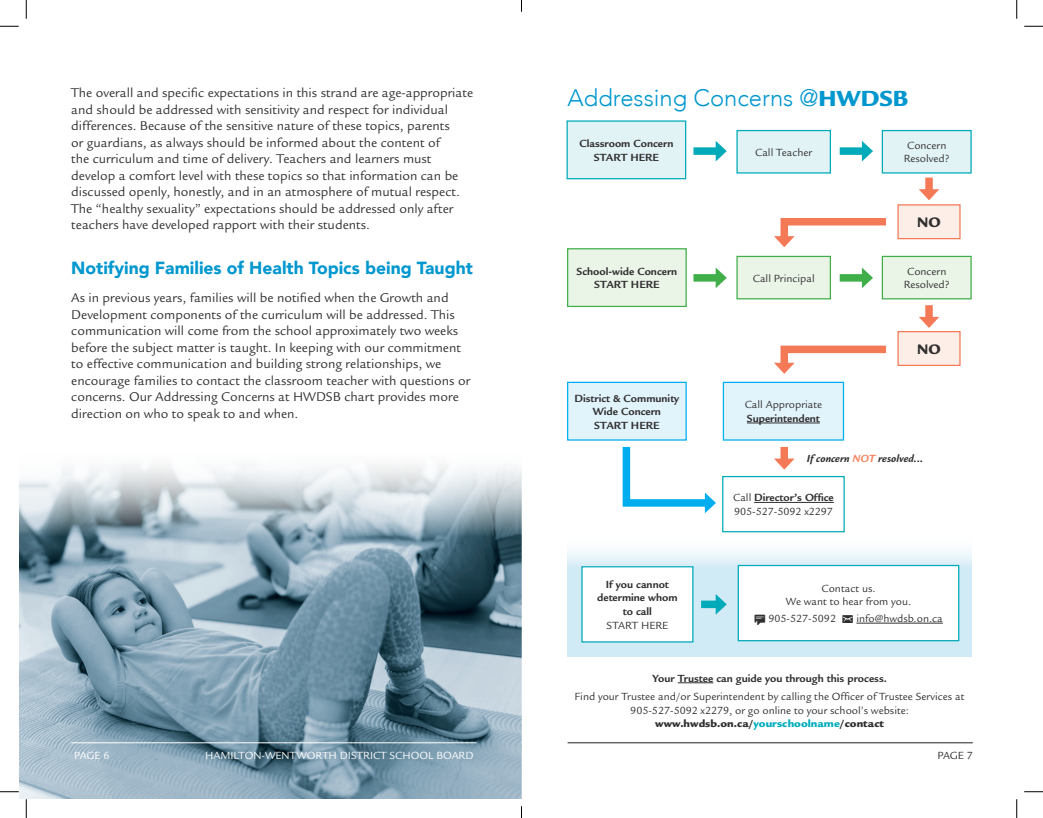
<style>
.page{position:relative;width:1043px;height:818px;background:#fff}
.page>*{position:absolute;margin:0;border:0;box-sizing:border-box;transform-origin:0 0}
.t1{font:300 23.75px "Avenir";color:#0097cf}
.t2{font:900 17.5px "Avenir";color:#0097cf}
.t3{font:900 15px "Legacy Sans Std";color:#312f30}
.t4{font:13.75px/16.5px "Legacy Sans Std";color:#312f30}
.t5{font:11.25px/13.5px "Legacy Sans Std";color:#312f30}
.t6{font:700 11.25px/13.5px "Legacy Sans Std";color:#312f30;text-align:center}
.t7{font:11.25px "Legacy Sans Std";color:#fff}
.t8{font:italic 700 11.25px "Legacy Sans Std";color:#312f30}
.s1{font-family:"Legacy Sans Std";font-weight:900}
.s2{font-weight:700}
.s3{color:#f4815d}
.s4{font-weight:400}
.s5{font-family:"Breezi Icon Set";font-size:13.75px}
.s6{font-weight:900}
.s7{font-weight:900;color:#00adbb}
</style>
<div class="page">
<svg style="left:567px;top:550px;width:404px;height:107px;fill:#d0eaf6"></svg>
<div style="left:567px;top:121px;width:118px;height:58px;background:#e2f3f6"></div>
<div style="left:566px;top:120px;width:120px;height:59px;border:1px solid #00aab8"></div>
<div style="left:693px;top:147px;width:26px;height:8px;background:#00aab8"></div>
<svg style="left:715px;top:141px;width:11px;height:20px"></svg>
<div style="left:737px;top:130px;width:93px;height:43px;background:#e2f3f6"></div>
<div style="left:736px;top:130px;width:95px;height:43px;border:1px solid #00aab8"></div>
<div style="left:882px;top:130px;width:89px;height:43px;background:#e2f3f6"></div>
<div style="left:881px;top:130px;width:90px;height:43px;border:1px solid #00aab8"></div>
<div style="left:839px;top:147px;width:27px;height:8px;background:#00aab8"></div>
<svg style="left:862px;top:141px;width:11px;height:20px"></svg>
<div style="left:898px;top:205px;width:62px;height:33px;background:#fdefe8"></div>
<div style="left:897px;top:204px;width:63px;height:35px;border:1px solid #f47957"></div>
<div style="left:925px;top:177px;width:7px;height:16px;background:#f47957"></div>
<svg style="left:919px;top:189px;width:20px;height:11px"></svg>
<div style="left:737px;top:256px;width:93px;height:43px;background:#eaf4e7"></div>
<div style="left:736px;top:256px;width:95px;height:43px;border:1px solid #40ae49"></div>
<div style="left:882px;top:256px;width:89px;height:43px;background:#eaf4e7"></div>
<div style="left:881px;top:256px;width:90px;height:43px;border:1px solid #40ae49"></div>
<div style="left:567px;top:249px;width:119px;height:57px;background:#eaf4e7"></div>
<div style="left:567px;top:248px;width:119px;height:59px;border:1px solid #40ae49"></div>
<svg style="left:774px;top:218px;width:112px;height:30px"></svg>
<div style="left:693px;top:274px;width:26px;height:7px;background:#40ae49"></div>
<svg style="left:715px;top:267px;width:11px;height:21px"></svg>
<div style="left:839px;top:274px;width:27px;height:7px;background:#40ae49"></div>
<svg style="left:862px;top:267px;width:11px;height:21px"></svg>
<div style="left:898px;top:331px;width:62px;height:34px;background:#fdefe8"></div>
<div style="left:897px;top:331px;width:63px;height:35px;border:1px solid #f47957"></div>
<div style="left:567px;top:382px;width:119px;height:58px;background:#e1f4fc"></div>
<div style="left:567px;top:382px;width:119px;height:58px;border:1px solid #00aeef"></div>
<div style="left:723px;top:382px;width:120px;height:58px;background:#e1f4fc"></div>
<hr style="left:747px;top:422px;width:73px;height:1px;background:#312f30">
<div style="left:722px;top:382px;width:122px;height:58px;border:1px solid #00aeef"></div>
<hr style="left:754px;top:502px;width:79px;height:1px;background:#312f30">
<div style="left:722px;top:476px;width:122px;height:56px;border:1px solid #00aab8"></div>
<div style="left:925px;top:305px;width:7px;height:16px;background:#f47957"></div>
<svg style="left:919px;top:317px;width:20px;height:11px"></svg>
<div style="left:780px;top:447px;width:8px;height:15px;background:#f47957"></div>
<svg style="left:774px;top:458px;width:20px;height:11px"></svg>
<svg style="left:774px;top:345px;width:112px;height:29px"></svg>
<svg style="left:619px;top:439px;width:97px;height:74px"></svg>
<div style="left:582px;top:566px;width:111px;height:76px;background:#fff"></div>
<div style="left:581px;top:566px;width:112px;height:76px;border:1px solid #00aab8"></div>
<div style="left:701px;top:600px;width:18px;height:8px;background:#00aab8"></div>
<svg style="left:715px;top:594px;width:11px;height:20px"></svg>
<div style="left:738px;top:565px;width:220px;height:75px;background:#fff"></div>
<hr style="left:856px;top:622px;width:86px;height:1px;background:#312f30">
<div style="left:737px;top:565px;width:222px;height:76px;border:1px solid #00aab8"></div>
<hr style="left:677px;top:682px;width:36px;height:1px;background:#312f30">
<img style="left:19px;top:465px;width:502px;height:333px">
<hr style="left:567px;top:742px;width:405px;height:1px;background:#231f20">
<hr style="left:71px;top:742px;width:405px;height:1px;background:#fff">
<svg style="left:0;top:25px;width:19px;height:2px"></svg>
<svg style="left:1024px;top:25px;width:18px;height:2px"></svg>
<svg style="left:0;top:791px;width:19px;height:1px"></svg>
<svg style="left:1024px;top:791px;width:18px;height:1px"></svg>
<svg style="left:25px;top:0;width:2px;height:19px"></svg>
<svg style="left:25px;top:799px;width:2px;height:19px"></svg>
<svg style="left:1016px;top:0;width:1px;height:19px"></svg>
<svg style="left:1016px;top:799px;width:1px;height:19px"></svg>
<svg style="left:521px;top:806px;width:1px;height:12px"></svg>
<p class="t4" style="left:71px;top:85px;width:403px">The overall and specific expectations in this strand are age-appropriate and should be addressed with sensitivity and respect for individual differences. Because of the sensitive nature of these topics, parents<br>or guardians, as always should be informed about the content of<br>the curriculum and time of delivery. Teachers and learners must develop a comfort level with these topics so that information can be discussed openly, honestly, and in an atmosphere of mutual respect.<br>The “healthy sexuality” expectations should be addressed only after teachers have developed rapport with their students.</p>
<p class="t2" style="left:71px;top:253px;width:403px">Notifying Families of Health Topics being Taught</p>
<p class="t4" style="left:71px;top:290px;width:400px">As in previous years, families will be notified when the Growth and Development components of the curriculum will be addressed. This communication will come from the school approximately two weeks before the subject matter is taught. In keeping with our commitment to effective communication and building strong relationships, we encourage families to contact the classroom teacher with questions or concerns. Our Addressing Concerns at HWDSB chart provides more direction on who to speak to and when.</p>
<p class="t1" style="left:567px;top:84px;width:342px">Addressing Concerns @<span class="s1">HWDSB</span></p>
<p class="t6" style="left:579px;top:137px;width:95px">Classroom Concern</p>
<p class="t6" style="left:593px;top:150px;width:67px">START HERE</p>
<p class="t5" style="left:755px;top:145px;width:59px">Call Teacher</p>
<p class="t5" style="left:903px;top:139px;width:48px">Concern<br>Resolved?</p>
<p class="t6" style="left:576px;top:264px;width:102px">School-wide Concern</p>
<p class="t6" style="left:594px;top:278px;width:67px">START HERE</p>
<p class="t6" style="left:574px;top:391px;width:106px">District &amp; Community<br>Wide Concern</p>
<p class="t6" style="left:594px;top:418px;width:67px">START HERE</p>
<p class="t6" style="left:597px;top:577px;width:82px">If you cannot determine whom to call</p>
<p class="t5" style="left:606px;top:618px;width:63px">START HERE</p>
<p class="t3" style="left:917px;top:213px;width:25px">NO</p>
<p class="t5" style="left:752px;top:271px;width:63px">Call Principal</p>
<p class="t5" style="left:903px;top:264px;width:48px">Concern<br>Resolved?</p>
<p class="t5" style="left:744px;top:398px;width:79px">Call Appropriate<br><span class="s2">Superintendent</span></p>
<p class="t3" style="left:917px;top:340px;width:25px">NO</p>
<p class="t8" style="left:806px;top:452px;width:118px">If concern <span class="s3">NOT</span> resolved...</p>
<p class="t6" style="left:733px;top:491px;width:102px"><span class="s4">Call</span> Director’s Office</p>
<p class="t5" style="left:734px;top:504px;width:100px">905-527-5092 x2297</p>
<p class="t5" style="left:821px;top:581px;width:56px">Contact us.</p>
<p class="t5" style="left:785px;top:595px;width:127px">We want to hear from you.</p>
<p class="t5" style="left:754px;top:611px;width:190px"><span class="s5">t</span> 905-527-5092 <span class="s5">m</span> info@hwdsb.on.ca</p>
<p class="t6" style="left:652px;top:671px;width:236px">Your Trustee can guide you through this process.</p>
<p class="t5" style="left:575px;top:690px;width:391px;text-align:center">Find your Trustee and/or Superintendent by calling the Officer of Trustee Services at<br>905-527-5092 x2279, or go online to your school’s website: <span class="s6">www.hwdsb.on.ca/</span><span class="s7">yourschoolname</span><span class="s6">/contact</span></p>
<p class="t7" style="left:74px;top:749px;width:37px">PAGE 6</p>
<p class="t7" style="left:205px;top:749px;width:270px">HAMILTON-WENTWORTH DISTRICT SCHOOL BOARD</p>
<p class="t5" style="left:937px;top:748px;width:37px">PAGE 7</p>
</div>
